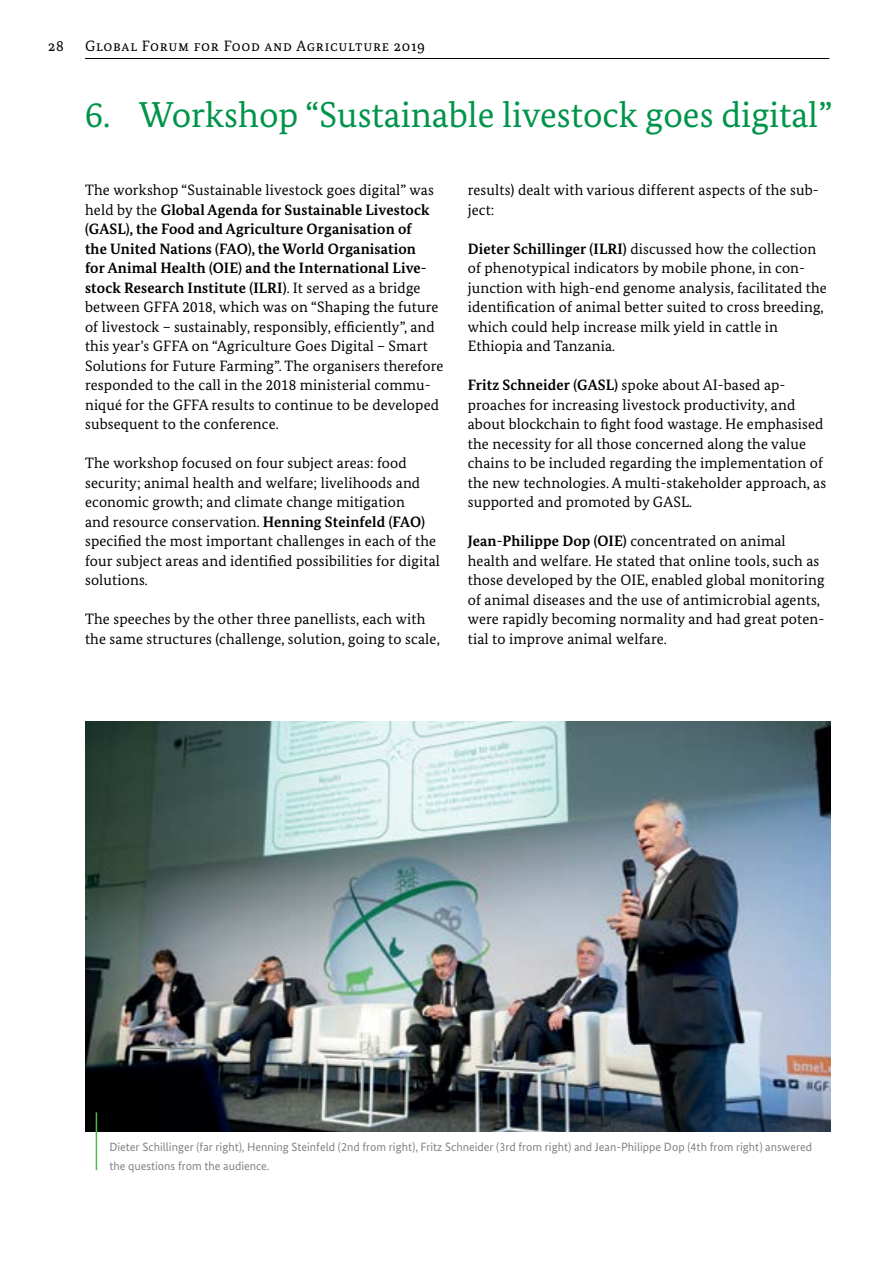
<style>
.page{position:relative;width:893px;height:1263px;background:#fff}
.page>*{position:absolute;margin:0;border:0;box-sizing:border-box;transform-origin:0 0}
.t1{font:36px "Bundes Serif";color:#00944a}
.t2{font:15px/19.5px "Bundes Serif";letter-spacing:.01em;color:#000}
.t3{font:15px "Bundes Serif";letter-spacing:.05em;color:#000}
.t4{font:12px/19.5px "Bundes Sans";color:#808285}
.s1{font-weight:700}
</style>
<div class="page">
<hr style="left:85px;top:58px;width:744px;height:1px;background:#000">
<img style="left:85px;top:722px;width:745px;height:409px">
<hr style="left:96px;top:1112px;width:1px;height:58px;background:#50b848">
<p class="t2" style="left:48px;top:36px;width:17px">28</p>
<p class="t3" style="left:85px;top:36px;width:341px">Global Forum for Food and Agriculture 2019</p>
<h1 class="t1" style="left:85px;top:92px;width:749px">6. Workshop “Sustainable livestock goes digital”</h1>
<p class="t2" style="left:85px;top:180px;width:360px">The workshop “Sustainable livestock goes digital” was held by the <span class="s1">Global Agenda for Sustainable Livestock (GASL), the Food and Agriculture Organisation of<br>the United Nations (FAO), the World Organisation<br>for Animal Health (OIE) and the International Live&shy;stock Research Institute (ILRI)</span>. It served as a bridge between GFFA 2018, which was on “Shaping the future of livestock – sustainably, responsibly, efficiently”, and this year’s GFFA on “Agriculture Goes Digital – Smart Solutions for Future Farming”. The organisers therefore responded to the call in the 2018 ministerial commu&shy;niqué for the GFFA results to continue to be developed subsequent to the conference.</p>
<p class="t2" style="left:85px;top:453px;width:356px">The workshop focused on four subject areas: food security; animal health and welfare; livelihoods and economic growth; and climate change mitigation<br>and resource conservation. <span class="s1">Henning Steinfeld (FAO) </span>specified the most important challenges in each of the four subject areas and identified possibilities for digital solutions.</p>
<p class="t2" style="left:85px;top:609px;width:356px">The speeches by the other three panellists, each with the same structures (challenge, solution, going to scale,</p>
<p class="t2" style="left:468px;top:180px;width:353px">results) dealt with various different aspects of the sub&shy;ject:</p>
<p class="t2" style="left:468px;top:238px;width:361px"><span class="s1">Dieter Schillinger (ILRI)</span> discussed how the collection of phenotypical indicators by mobile phone, in con&shy;junction with high-end genome analysis, facilitated the identification of animal better suited to cross breeding, which could help increase milk yield in cattle in Ethiopia and Tanzania.</p>
<p class="t2" style="left:468px;top:375px;width:360px"><span class="s1">Fritz Schneider (GASL)</span> spoke about AI-based ap&shy;proaches for increasing livestock productivity, and about blockchain to fight food wastage. He emphasised the necessity for all those concerned along the value chains to be included regarding the implementation of the new technologies. A multi-stakeholder approach, as supported and promoted by GASL.</p>
<p class="t2" style="left:468px;top:531px;width:358px"><span class="s1">Jean-Philippe Dop (OIE)</span> concentrated on animal health and welfare. He stated that online tools, such as those developed by the OIE, enabled global monitoring of animal diseases and the use of antimicrobial agents, were rapidly becoming normality and had great poten&shy;tial to improve animal welfare.</p>
<p class="t4" style="left:109px;top:1137px;width:704px">Dieter Schillinger (far right), Henning Steinfeld (2nd from right), Fritz Schneider (3rd from right) and Jean-Philippe Dop (4th from right) answered the questions from the audience.</p>
</div>
